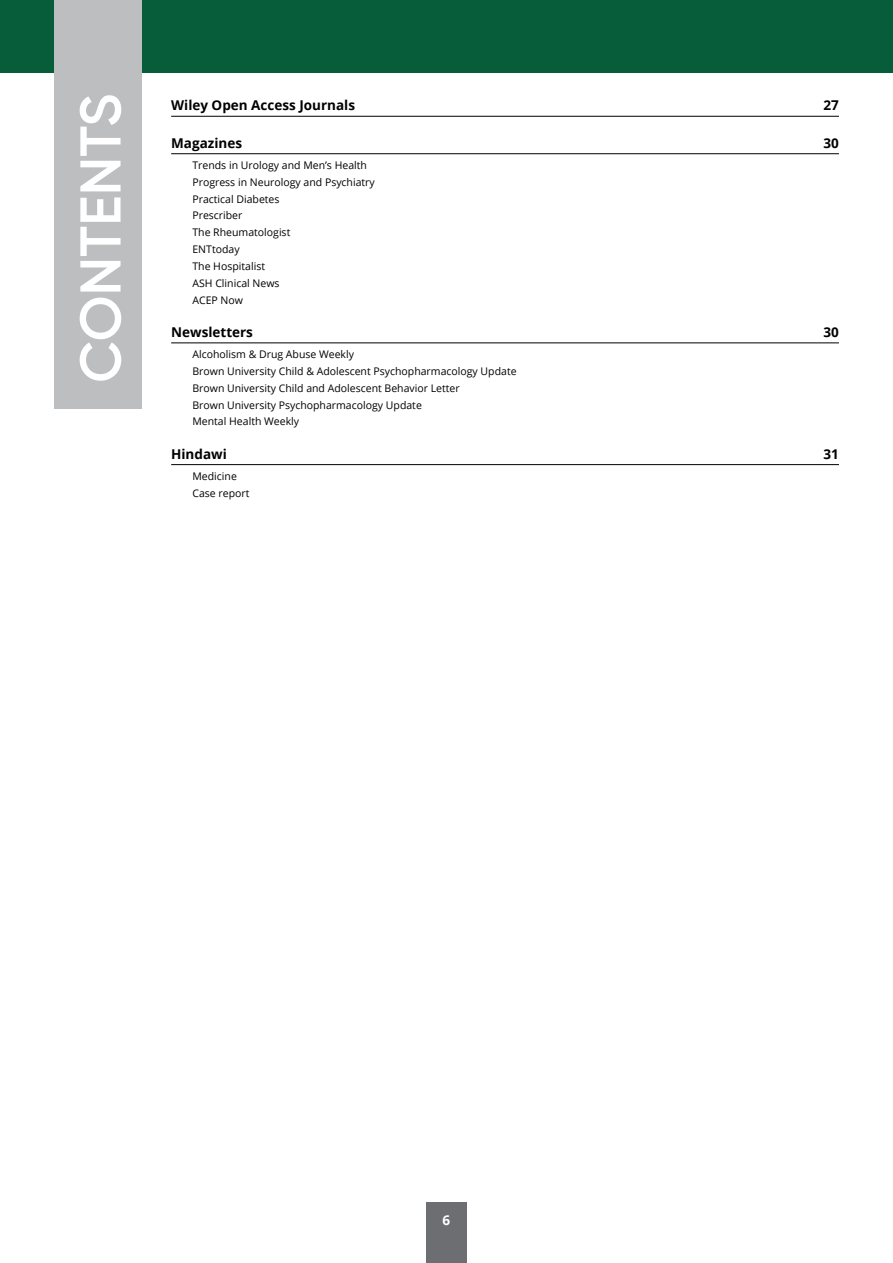
<style>
.page{position:relative;width:893px;height:1263px;background:#fff}
.page>*{position:absolute;margin:0;border:0;box-sizing:border-box;transform-origin:0 0}
.t1{font:600 57.3px "Gilroy";color:#fff}
.t2{font:700 13.5px "Open Sans";color:#000}
.t3{font:700 13.5px "Open Sans";color:#fff}
.t4{font:10.5px/16.8px "Open Sans";color:#000}
</style>
<div class="page">
<div style="left:426px;top:1202px;width:41px;height:61px;background:#6d6e71"></div>
<div style="left:0;top:0;width:893px;height:73px;background:#075d3a"></div>
<hr style="left:171px;top:116px;width:668px;height:1px;background:#000">
<hr style="left:171px;top:153px;width:668px;height:1px;background:#000">
<hr style="left:171px;top:342px;width:668px;height:1px;background:#000">
<hr style="left:171px;top:464px;width:668px;height:1px;background:#000">
<div style="left:54px;top:0;width:87px;height:408px;background:#bcbec0"></div>
<h1 class="t1" style="left:65px;top:383px;width:291px;rotate:-90deg">CONTENTS</h1>
<p class="t2" style="left:171px;top:96px;width:185px">Wiley Open Access Journals</p>
<p class="t2" style="left:823px;top:96px;width:17px">27</p>
<p class="t2" style="left:171px;top:133px;width:72px">Magazines</p>
<p class="t2" style="left:823px;top:133px;width:17px">30</p>
<p class="t4" style="left:192px;top:156px;width:184px">Trends in Urology and Men’s Health<br>Progress in Neurology and Psychiatry<br>Practical Diabetes<br>Prescriber<br>The Rheumatologist<br>ENTtoday<br>The Hospitalist<br>ASH Clinical News<br>ACEP Now</p>
<p class="t2" style="left:171px;top:322px;width:83px">Newsletters</p>
<p class="t2" style="left:823px;top:322px;width:17px">30</p>
<p class="t4" style="left:192px;top:345px;width:326px">Alcoholism &amp; Drug Abuse Weekly<br>Brown University Child &amp; Adolescent Psychopharmacology Update Brown University Child and Adolescent Behavior Letter<br>Brown University Psychopharmacology Update<br>Mental Health Weekly</p>
<p class="t2" style="left:171px;top:444px;width:57px">Hindawi</p>
<p class="t2" style="left:823px;top:444px;width:17px">31</p>
<p class="t4" style="left:192px;top:467px;width:59px">Medicine<br>Case report</p>
<p class="t3" style="left:443px;top:1211px;width:9px">6</p>
</div>
